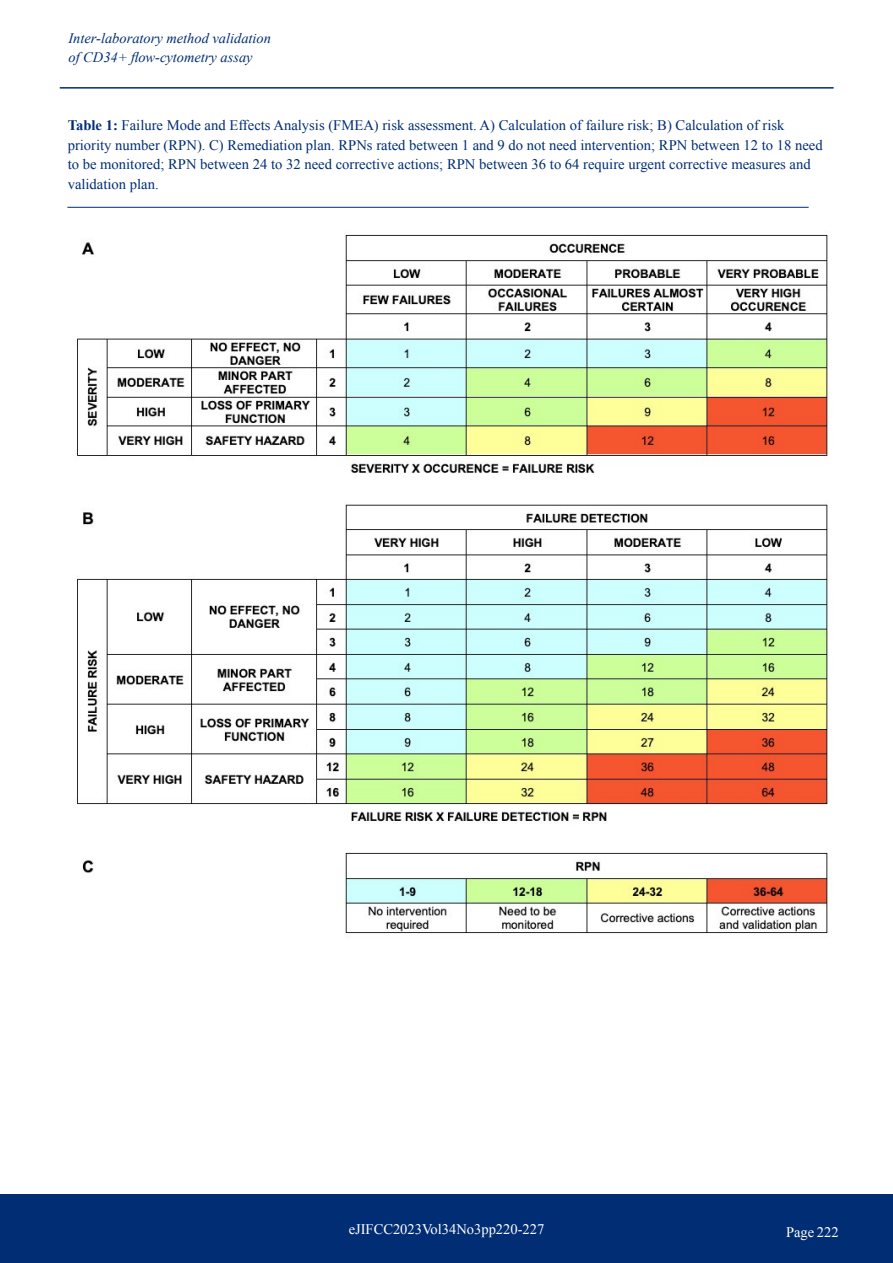
<style>
.page{position:relative;width:893px;height:1263px;background:#fff}
.page>*{position:absolute;margin:0;border:0;box-sizing:border-box;transform-origin:0 0}
.t1{font:14.55px/19.5px "Times New Roman";color:#012d74}
.t2{font:14.55px "Times New Roman";color:#fff}
.t3{font:italic 14.4px/19.5px "Times New Roman";color:#012d74}
.s1{font-weight:700}
</style>
<div class="page">
<div style="left:0;top:1195px;width:893px;height:68px;background:#012d74"></div>
<hr style="left:60px;top:87px;width:774px;height:2px;background:#012d74">
<hr style="left:67px;top:207px;width:742px;height:1px;background:#012d74">
<img style="left:77px;top:234px;width:751px;height:700px">
<p class="t3" style="left:68px;top:28px;width:204px">Inter-laboratory method validation of CD34+ flow-cytometry assay</p>
<p class="t1" style="left:68px;top:115px;width:757px"><span class="s1">Table 1:</span> Failure Mode and Effects Analysis (FMEA) risk assessment. A) Calculation of failure risk; B) Calculation of risk priority number (RPN). C) Remediation plan. RPNs rated between 1 and 9 do not need intervention; RPN between 12 to 18 need to be monitored; RPN between 24 to 32 need corrective actions; RPN between 36 to 64 require urgent corrective measures and validation plan.</p>
<p class="t2" style="left:349px;top:1219px;width:197px">eJIFCC2023Vol34No3pp220-227</p>
<p class="t2" style="left:786px;top:1223px;width:54px">Page 222</p>
</div>
